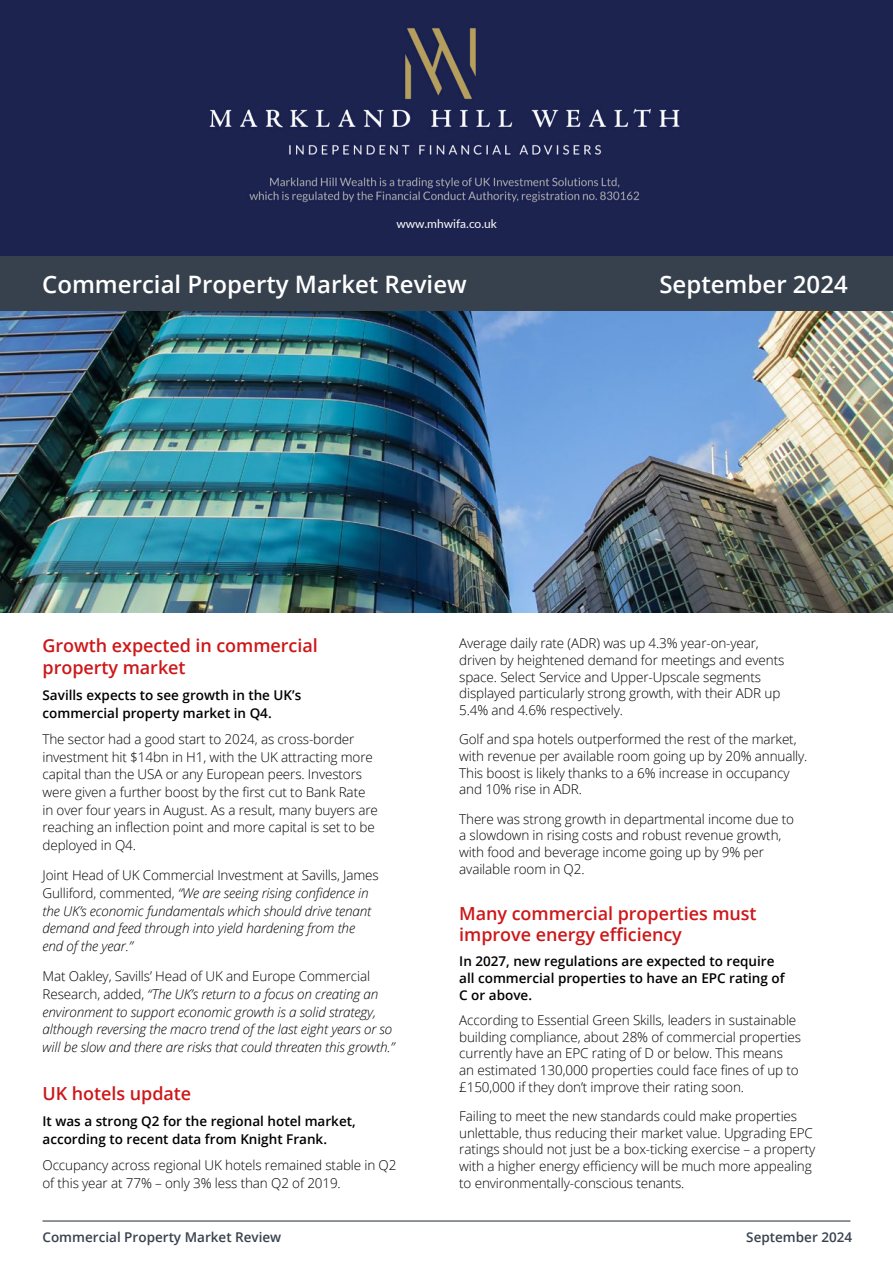
<style>
.page{position:relative;width:893px;height:1263px;background:#fff}
.page>*{position:absolute;margin:0;border:0;box-sizing:border-box;transform-origin:0 0}
.t1{font:600 24px "Open Sans";color:#fff}
.t2{font:600 18px/21.1px "Open Sans";letter-spacing:-.005em;color:#cd1719}
.t3{font:300 13.5px/16.6px "Open Sans";letter-spacing:-.01em;color:#000}
.t4{font:italic 300 13.5px/17.7px "Open Sans";letter-spacing:-.01em;color:#000}
.t5{font:600 13.5px/16.6px "Open Sans";color:#000}
.t6{font:600 13.5px "Open Sans";color:#37414e}
.t7{font:12px "Lato";color:#fff}
.s1{font-style:normal}
</style>
<div class="page">
<hr style="left:43px;top:1220px;width:807px;height:1px;background:#37414e">
<img style="left:0;top:310px;width:893px;height:302px">
<div style="left:0;top:255px;width:893px;height:55px;background:#37414e"></div>
<div style="left:0;top:0;width:893px;height:255px;background:#1d234f"></div>
<p class="t7" style="left:396px;top:215px;width:102px">www.mhwifa.co.uk</p>
<h1 class="t1" style="left:42px;top:267px;width:426px">Commercial Property Market Review</h1>
<h1 class="t1" style="left:659px;top:267px;width:190px">September 2024</h1>
<h2 class="t2" style="left:43px;top:634px;width:277px;line-height:22.2px">Growth expected in commercial property market</h2>
<p class="t5" style="left:43px;top:686px;width:260px;line-height:17.7px">Savills expects to see growth in the UK’s commercial property market in Q4.</p>
<p class="t3" style="left:43px;top:730px;width:337px;line-height:17.7px">The sector had a good start to 2024, as cross-border investment hit $14bn in H1, with the UK attracting more capital than the USA or any European peers. Investors were given a further boost by the first cut to Bank Rate in over four years in August. As a result, many buyers are reaching an inflection point and more capital is set to be deployed in Q4.</p>
<p class="t4" style="left:43px;top:866px;width:338px"><span class="s1">Joint Head of UK Commercial Investment at Savills, James Gulliford, commented,</span> “We are seeing rising confidence in the UK’s economic fundamentals which should drive tenant demand and feed through into yield hardening from the end of the year.”</p>
<p class="t4" style="left:43px;top:967px;width:354px"><span class="s1">Mat Oakley, Savills’ Head of UK and Europe Commercial Research, added,</span> “The UK’s return to a focus on creating an environment to support economic growth is a solid strategy, although reversing the macro trend of the last eight years or so will be slow and there are risks that could threaten this growth.”</p>
<h2 class="t2" style="left:43px;top:1082px;width:150px">UK hotels update</h2>
<p class="t5" style="left:43px;top:1112px;width:315px;line-height:17.7px">It was a strong Q2 for the regional hotel market, according to recent data from Knight Frank.</p>
<p class="t3" style="left:43px;top:1156px;width:355px;line-height:17.7px">Occupancy across regional UK hotels remained stable in Q2 of this year at 77% – only 3% less than Q2 of 2019.</p>
<p class="t3" style="left:459px;top:635px;width:327px">Average daily rate (ADR) was up 4.3% year-on-year, driven by heightened demand for meetings and events space. Select Service and Upper-Upscale segments displayed particularly strong growth, with their ADR up 5.4% and 4.6% respectively.</p>
<p class="t3" style="left:459px;top:731px;width:350px">Golf and spa hotels outperformed the rest of the market, with revenue per available room going up by 20% annually.<br>This boost is likely thanks to a 6% increase in occupancy and 10% rise in ADR.</p>
<p class="t3" style="left:459px;top:810px;width:336px">There was strong growth in departmental income due to a slowdown in rising costs and robust revenue growth, with food and beverage income going up by 9% per available room in Q2.</p>
<h2 class="t2" style="left:459px;top:903px;width:299px">Many commercial properties must improve energy efficiency</h2>
<p class="t5" style="left:459px;top:953px;width:327px">In 2027, new regulations are expected to require all commercial properties to have an EPC rating of<br>C or above.</p>
<p class="t3" style="left:459px;top:1011px;width:343px">According to Essential Green Skills, leaders in sustainable building compliance, about 28% of commercial properties currently have an EPC rating of D or below. This means an estimated 130,000 properties could face fines of up to £150,000 if they don’t improve their rating soon.</p>
<p class="t3" style="left:459px;top:1107px;width:358px">Failing to meet the new standards could make properties unlettable, thus reducing their market value. Upgrading EPC ratings should not just be a box-ticking exercise – a property with a higher energy efficiency will be much more appealing to environmentally-conscious tenants.</p>
<p class="t6" style="left:43px;top:1227px;width:240px">Commercial Property Market Review</p>
<p class="t6" style="left:746px;top:1227px;width:107px">September 2024</p>
</div>
